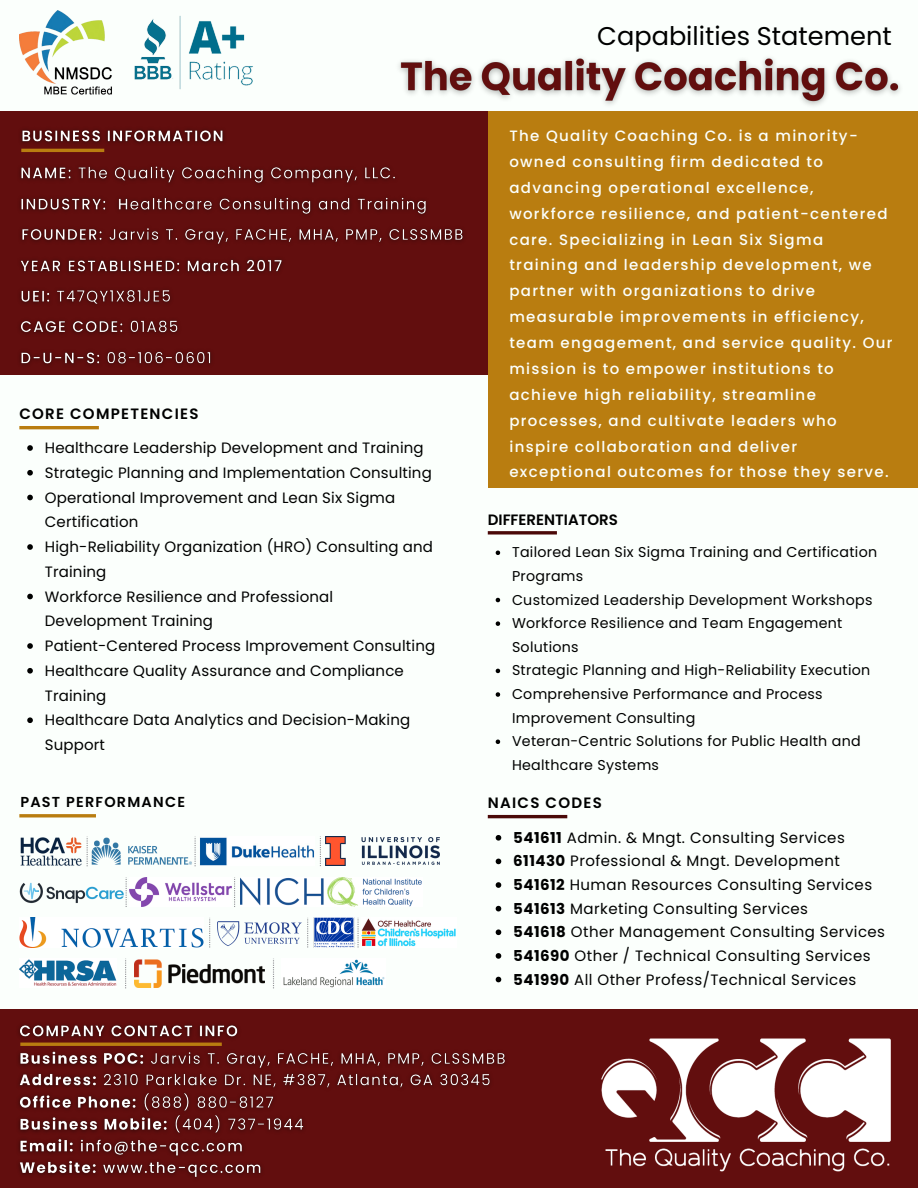
<style>
.page{position:relative;width:918px;height:1188px;background:#fbfffc}
.page>*{position:absolute;margin:0;border:0;box-sizing:border-box;transform-origin:0 0}
.t1{font:25.65px "Poppins";color:#000}
.t2{font:500 15px/25.8px "Poppins";letter-spacing:.09em;color:#fbfffc}
.t3{font:15px/24.8px "Poppins";letter-spacing:.01em;color:#000}
.t4{font:15px "Poppins";letter-spacing:.03em;color:#000}
.t5{font:600 15px "Poppins";letter-spacing:.085em;color:#000}
.t6{font:600 15px "Poppins";color:#000}
.t7{font:600 14.4px "Poppins";letter-spacing:.085em;color:#000}
.t8{font:14.25px/23.7px "Poppins";letter-spacing:.02em;color:#000}
.s1{font-weight:700}
</style>
<div class="page">
<div style="left:0;top:111px;width:918px;height:264px;background:#620e0e"></div>
<div style="left:488px;top:111px;width:430px;height:377px;background:#b97d10"></div>
<hr style="left:21px;top:149px;width:83px;height:3px;background:#b97d10">
<div style="left:0;top:1010px;width:918px;height:175px;background:#620e0e"></div>
<img style="left:19px;top:1076px;width:471px;height:12px">
<img style="left:18px;top:1086px;width:264px;height:21px">
<img style="left:18px;top:1141px;width:225px;height:12px">
<img style="left:18px;top:1107px;width:286px;height:34px">
<img style="left:13px;top:1153px;width:256px;height:33px">
<img style="left:19px;top:1024px;width:220px;height:20px">
<img style="left:18px;top:1044px;width:488px;height:32px">
<img style="left:134px;top:16px;width:119px;height:73px">
<img style="left:19px;top:11px;width:93px;height:84px">
<img style="left:601px;top:1038px;width:290px;height:134px">
<svg style="left:488px;top:531px;width:69px;height:4px"></svg>
<svg style="left:496px;top:551px;width:4px;height:4px"></svg>
<svg style="left:496px;top:598px;width:4px;height:4px"></svg>
<svg style="left:496px;top:621px;width:4px;height:5px"></svg>
<svg style="left:496px;top:669px;width:4px;height:4px"></svg>
<svg style="left:496px;top:692px;width:4px;height:5px"></svg>
<svg style="left:496px;top:740px;width:4px;height:4px"></svg>
<hr style="left:19px;top:426px;width:80px;height:3px;background:#b97d10">
<svg style="left:27px;top:445px;width:6px;height:6px"></svg>
<svg style="left:27px;top:470px;width:6px;height:6px"></svg>
<svg style="left:27px;top:495px;width:6px;height:5px"></svg>
<svg style="left:27px;top:544px;width:6px;height:6px"></svg>
<svg style="left:27px;top:594px;width:6px;height:5px"></svg>
<svg style="left:27px;top:643px;width:6px;height:6px"></svg>
<svg style="left:27px;top:668px;width:6px;height:6px"></svg>
<svg style="left:27px;top:717px;width:6px;height:6px"></svg>
<hr style="left:488px;top:815px;width:79px;height:3px;background:#4b0908">
<svg style="left:496px;top:835px;width:5px;height:6px"></svg>
<svg style="left:496px;top:859px;width:5px;height:5px"></svg>
<svg style="left:496px;top:882px;width:5px;height:6px"></svg>
<svg style="left:496px;top:906px;width:5px;height:5px"></svg>
<svg style="left:496px;top:929px;width:5px;height:6px"></svg>
<svg style="left:496px;top:953px;width:5px;height:6px"></svg>
<svg style="left:496px;top:977px;width:5px;height:5px"></svg>
<hr style="left:19px;top:814px;width:77px;height:3px;background:#b97d10">
<img style="left:361px;top:918px;width:95px;height:29px">
<img style="left:91px;top:837px;width:104px;height:29px">
<img style="left:20px;top:882px;width:103px;height:22px">
<img style="left:20px;top:918px;width:183px;height:29px">
<img style="left:200px;top:837px;width:114px;height:29px">
<img style="left:217px;top:921px;width:85px;height:25px">
<img style="left:241px;top:877px;width:181px;height:30px">
<img style="left:20px;top:959px;width:97px;height:27px">
<img style="left:314px;top:918px;width:41px;height:29px">
<svg style="left:87px;top:838px;width:1px;height:28px"></svg>
<svg style="left:195px;top:838px;width:1px;height:28px"></svg>
<svg style="left:273px;top:959px;width:1px;height:29px"></svg>
<svg style="left:234px;top:877px;width:1px;height:30px"></svg>
<svg style="left:126px;top:877px;width:1px;height:30px"></svg>
<img style="left:129px;top:877px;width:102px;height:30px">
<svg style="left:209px;top:918px;width:1px;height:29px"></svg>
<svg style="left:307px;top:918px;width:1px;height:29px"></svg>
<svg style="left:357px;top:918px;width:2px;height:29px"></svg>
<img style="left:20px;top:837px;width:62px;height:29px">
<img style="left:134px;top:959px;width:131px;height:29px">
<svg style="left:125px;top:959px;width:1px;height:29px"></svg>
<img style="left:283px;top:959px;width:102px;height:29px">
<img style="left:326px;top:836px;width:113px;height:30px">
<svg style="left:320px;top:836px;width:1px;height:30px"></svg>
<img style="left:399px;top:58px;width:501px;height:48px">
<img style="left:20px;top:166px;width:375px;height:18px">
<img style="left:20px;top:197px;width:407px;height:18px">
<img style="left:21px;top:228px;width:442px;height:16px">
<img style="left:20px;top:290px;width:151px;height:14px">
<img style="left:20px;top:320px;width:158px;height:14px">
<img style="left:21px;top:129px;width:203px;height:21px">
<img style="left:20px;top:351px;width:191px;height:14px">
<img style="left:21px;top:259px;width:261px;height:14px">
<h3 class="t5" style="left:19px;top:404px;width:181px">CORE COMPETENCIES</h3>
<p class="t3" style="left:45px;top:435px;width:380px">Healthcare Leadership Development and Training</p>
<p class="t3" style="left:45px;top:460px;width:389px">Strategic Planning and Implementation Consulting</p>
<p class="t3" style="left:45px;top:485px;width:352px">Operational Improvement and Lean Six Sigma<br>Certification</p>
<p class="t3" style="left:45px;top:534px;width:390px">High-Reliability Organization (HRO) Consulting and<br>Training</p>
<p class="t3" style="left:45px;top:584px;width:290px">Workforce Resilience and Professional<br>Development Training</p>
<p class="t3" style="left:45px;top:633px;width:392px">Patient-Centered Process Improvement Consulting</p>
<p class="t3" style="left:45px;top:658px;width:361px">Healthcare Quality Assurance and Compliance<br>Training</p>
<p class="t3" style="left:45px;top:708px;width:367px">Healthcare Data Analytics and Decision-Making<br>Support</p>
<h3 class="t1" style="left:597px;top:18px;width:296px">Capabilities Statement</h3>
<p class="t2" style="left:509px;top:123px;width:385px">The Quality Coaching Co. is a minority&shy;owned consulting firm dedicated to advancing operational excellence, workforce resilience, and patient-centered care. Specializing in Lean Six Sigma training and leadership development, we partner with organizations to drive measurable improvements in efficiency, team engagement, and service quality. Our mission is to empower institutions to achieve high reliability, streamline processes, and cultivate leaders who inspire collaboration and deliver exceptional outcomes for those they serve.</p>
<p class="t6" style="left:488px;top:509px;width:132px">DIFFERENTIATORS</p>
<p class="t8" style="left:512px;top:540px;width:367px">Tailored Lean Six Sigma Training and Certification<br>Programs</p>
<p class="t8" style="left:512px;top:588px;width:362px">Customized Leadership Development Workshops</p>
<h2 class="t8" style="left:512px;top:611px;width:332px">Workforce Resilience and Team Engagement<br>Solutions</h2>
<p class="t8" style="left:512px;top:659px;width:360px">Strategic Planning and High-Reliability Execution</p>
<h5 class="t8" style="left:512px;top:682px;width:312px">Comprehensive Performance and Process<br>Improvement Consulting</h5>
<h3 class="t8" style="left:512px;top:729px;width:350px">Veteran-Centric Solutions for Public Health and<br>Healthcare Systems</h3>
<p class="t7" style="left:20px;top:792px;width:166px">PAST PERFORMANCE</p>
<h3 class="t5" style="left:488px;top:793px;width:116px">NAICS CODES</h3>
<p class="t4" style="left:513px;top:827px;width:333px"><span class="s1">541611</span> Admin. &amp; Mngt. Consulting Services</p>
<p class="t4" style="left:513px;top:851px;width:328px"><span class="s1">611430</span> Professional &amp; Mngt. Development</p>
<p class="t4" style="left:513px;top:874px;width:360px"><span class="s1">541612</span> Human Resources Consulting Services</p>
<p class="t4" style="left:513px;top:898px;width:296px"><span class="s1">541613</span> Marketing Consulting Services</p>
<p class="t4" style="left:513px;top:922px;width:373px"><span class="s1">541618</span> Other Management Consulting Services</p>
<p class="t4" style="left:513px;top:945px;width:359px"><span class="s1">541690</span> Other / Technical Consulting Services</p>
<p class="t4" style="left:513px;top:969px;width:345px"><span class="s1">541990</span> All Other Profess/Technical Services</p>
</div>
